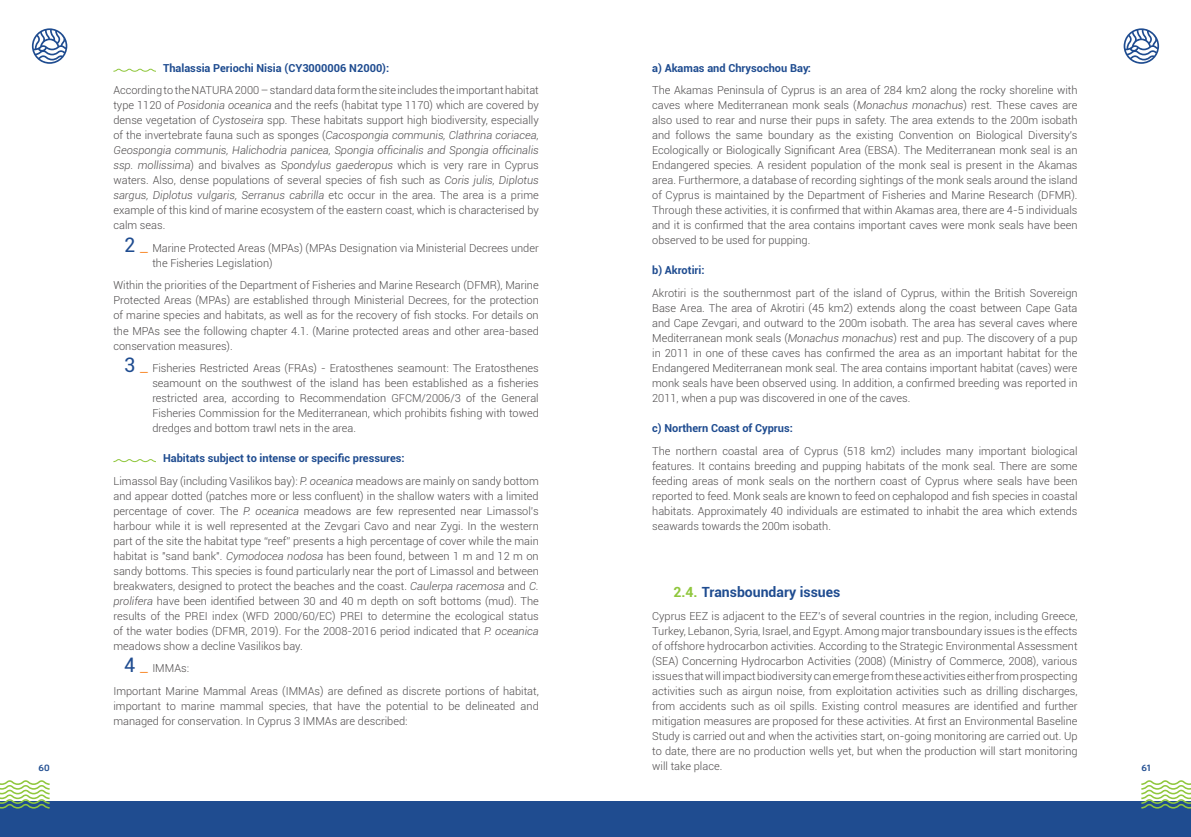
<style>
.page{position:relative;width:1191px;height:837px;background:#fff}
.page>*{position:absolute;margin:0;border:0;box-sizing:border-box;transform-origin:0 0}
.t1{font:700 14px "Roboto";color:#1f4c90}
.t2{font:300 11px/15px "Roboto";color:#4e4b4c;text-align:justify}
.t3{font:700 11px "Roboto";color:#1f4c90}
.t4{font:700 9px "Ko Ho";color:#1f4c90}
.s1{font-style:italic}
.s2{font-weight:400;font-size:20px;color:#1f4c90}
.s3{font-size:18px;color:#f8821e}
.s4{font-weight:700;color:#1f4c90}
.s5{color:#90c73d}
</style>
<div class="page">
<div style="left:0;top:801px;width:1191px;height:35px;background:#1f4c90"></div>
<svg style="left:1141px;top:780px;width:50px;height:28px"></svg>
<svg style="left:0;top:780px;width:50px;height:28px"></svg>
<svg style="left:32px;top:28px;width:35px;height:36px"></svg>
<svg style="left:1123px;top:28px;width:36px;height:36px"></svg>
<svg style="left:113px;top:69px;width:43px;height:3px"></svg>
<svg style="left:113px;top:459px;width:43px;height:3px"></svg>
<p class="t3" style="left:163px;top:60px;width:228px">Thalassia Periochi Nisia (CY3000006 N2000):</p>
<p class="t2" style="left:113px;top:82px;width:427px">According to the NATURA 2000 – standard data form the site includes the important habitat type 1120 of <span class="s1">Posidonia oceanica</span> and the reefs (habitat type 1170) which are covered by dense vegetation of <span class="s1">Cystoseira</span> spp. These habitats support high biodiversity, especially of the invertebrate fauna such as sponges (<span class="s1">Cacospongia communis, Clathrina coriacea, Geospongia communis, Halichodria panicea, Spongia officinalis and Spongia officinalis ssp. mollissima</span>) and bivalves as <span class="s1">Spondylus gaederopus</span> which is very rare in Cyprus waters. Also, dense populations of several species of fish such as <span class="s1">Coris julis, Diplotus sargus, Diplotus vulgaris, Serranus cabrilla</span> etc occur in the area. The area is a prime example of this kind of marine ecosystem of the eastern coast, which is characterised by calm seas.</p>
<p class="t2" style="left:152px;top:240px;width:388px;text-indent:-28px"><span class="s2">2</span> <span class="s3">_</span> Marine Protected Areas (MPAs) (MPAs Designation via Ministerial Decrees under the Fisheries Legislation)</p>
<p class="t2" style="left:113px;top:277px;width:427px">Within the priorities of the Department of Fisheries and Marine Research (DFMR), Marine Protected Areas (MPAs) are established through Ministerial Decrees, for the protection of marine species and habitats, as well as for the recovery of fish stocks. For details on the MPAs see the following chapter 4.1. (Marine protected areas and other area-based conservation measures).</p>
<p class="t2" style="left:152px;top:360px;width:388px;text-indent:-28px"><span class="s2">3</span> <span class="s3">_</span> Fisheries Restricted Areas (FRAs) - Eratosthenes seamount: The Eratosthenes seamount on the southwest of the island has been established as a fisheries restricted area, according to Recommendation GFCM/2006/3 of the General Fisheries Commission for the Mediterranean, which prohibits fishing with towed dredges and bottom trawl nets in the area.</p>
<p class="t2" style="left:113px;top:446px;width:427px;line-height:22.5px;text-indent:50px"><span class="s4">Habitats subject to intense or specific pressures:<br></span>Limassol Bay (including Vasilikos bay): <span class="s1">P. oceanica</span> meadows are mainly on sandy bottom</p>
<p class="t2" style="left:113px;top:487px;width:427px">and appear dotted (patches more or less confluent) in the shallow waters with a limited percentage of cover. The <span class="s1">P. oceanica</span> meadows are few represented near Limassol’s harbour while it is well represented at the Zevgari Cavo and near Zygi. In the western part of the site the habitat type “reef” presents a high percentage of cover while the main habitat is "sand bank". <span class="s1">Cymodocea nodosa</span> has been found, between 1 m and 12 m on sandy bottoms. This species is found particularly near the port of Limassol and between breakwaters, designed to protect the beaches and the coast. <span class="s1">Caulerpa racemosa</span> and <span class="s1">C. prolifera</span> have been identified between 30 and 40 m depth on soft bottoms (mud). The results of the PREI index (WFD 2000/60/EC) PREI to determine the ecological status of the water bodies (DFMR, 2019). For the 2008-2016 period indicated that <span class="s1">P. oceanica </span>meadows show a decline Vasilikos bay.</p>
<p class="t2" style="left:113px;top:656px;width:427px;line-height:22.5px;text-indent:11px"><span class="s2">4</span> <span class="s3">_</span> IMMAs:<br>Important Marine Mammal Areas (IMMAs) are defined as discrete portions of habitat,</p>
<p class="t2" style="left:113px;top:697px;width:427px">important to marine mammal species, that have the potential to be delineated and managed for conservation. In Cyprus 3 IMMAs are described:</p>
<p class="t3" style="left:652px;top:60px;width:160px">a) Akamas and Chrysochou Bay:</p>
<p class="t2" style="left:652px;top:82px;width:427px">The Akamas Peninsula of Cyprus is an area of 284 km2 along the rocky shoreline with caves where Mediterranean monk seals (<span class="s1">Monachus monachus</span>) rest. These caves are also used to rear and nurse their pups in safety. The area extends to the 200m isobath and follows the same boundary as the existing Convention on Biological Diversity's Ecologically or Biologically Significant Area (EBSA). The Mediterranean monk seal is an Endangered species. A resident population of the monk seal is present in the Akamas area. Furthermore, a database of recording sightings of the monk seals around the island of Cyprus is maintained by the Department of Fisheries and Marine Research (DFMR).<br>Through these activities, it is confirmed that within Akamas area, there are 4-5 individuals and it is confirmed that the area contains important caves were monk seals have been observed to be used for pupping.</p>
<p class="t3" style="left:652px;top:263px;width:54px">b) Akrotiri:</p>
<p class="t2" style="left:652px;top:285px;width:427px">Akrotiri is the southernmost part of the island of Cyprus, within the British Sovereign Base Area. The area of Akrotiri (45 km2) extends along the coast between Cape Gata and Cape Zevgari, and outward to the 200m isobath. The area has several caves where Mediterranean monk seals (<span class="s1">Monachus monachus</span>) rest and pup. The discovery of a pup in 2011 in one of these caves has confirmed the area as an important habitat for the Endangered Mediterranean monk seal. The area contains important habitat (caves) were monk seals have been observed using. In addition, a confirmed breeding was reported in 2011, when a pup was discovered in one of the caves.</p>
<p class="t3" style="left:652px;top:420px;width:142px">c) Northern Coast of Cyprus:</p>
<p class="t2" style="left:652px;top:442px;width:427px">The northern coastal area of Cyprus (518 km2) includes many important biological features. It contains breeding and pupping habitats of the monk seal. There are some feeding areas of monk seals on the northern coast of Cyprus where seals have been reported to feed. Monk seals are known to feed on cephalopod and fish species in coastal habitats. Approximately 40 individuals are estimated to inhabit the area which extends seawards towards the 200m isobath.</p>
<p class="t1" style="left:673px;top:582px;width:168px"><span class="s5">2.4.</span> Transboundary issues</p>
<p class="t2" style="left:652px;top:607px;width:427px">Cyprus EEZ is adjacent to the EEZ’s of several countries in the region, including Greece, Turkey, Lebanon, Syria, Israel, and Egypt. Among major transboundary issues is the effects of offshore hydrocarbon activities. According to the Strategic Environmental Assessment (SEA) Concerning Hydrocarbon Activities (2008) (Ministry of Commerce, 2008), various issues that will impact biodiversity can emerge from these activities either from prospecting activities such as airgun noise, from exploitation activities such as drilling discharges, from accidents such as oil spills. Existing control measures are identified and further mitigation measures are proposed for these activities. At first an Environmental Baseline Study is carried out and when the activities start, on-going monitoring are carried out. Up to date, there are no production wells yet, but when the production will start monitoring will take place.</p>
<p class="t4" style="left:38px;top:759px;width:13px">60</p>
<p class="t4" style="left:1141px;top:759px;width:11px">61</p>
</div>
